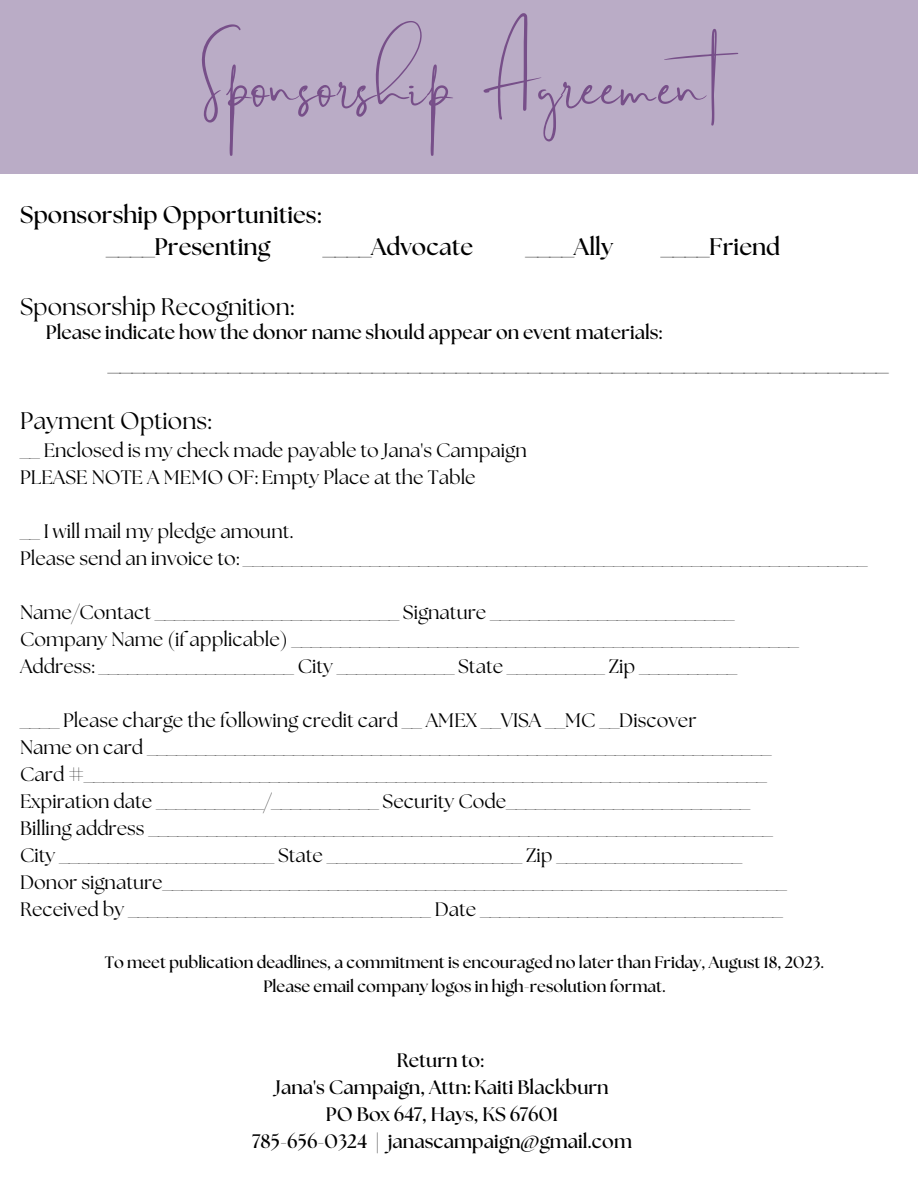
<style>
.page{position:relative;width:918px;height:1188px;background:#fff}
.page>*{position:absolute;margin:0;border:0;box-sizing:border-box;transform-origin:0 0}
.t1{font:73.5px "Brilliant Signature 1";color:#774f89}
.t2{font:700 24px "The Seasons";color:#000}
.t3{font:24px "The Seasons";color:#000}
.t4{font:19.5px "The Seasons";color:#000}
.t5{font:700 19.5px "The Seasons";color:#000}
.t6{font:700 16.5px "The Seasons";color:#000}
</style>
<div class="page">
<div style="left:0;top:0;width:918px;height:173px;background:#baacc6"></div>
<p class="t1" style="left:194px;top:48px;width:588px">Sponsorship Agreement</p>
<p class="t2" style="left:20px;top:204px;width:302px">Sponsorship Opportunities:</p>
<p class="t2" style="left:106px;top:236px;width:165px">____Presenting</p>
<p class="t2" style="left:323px;top:236px;width:151px">____Advocate</p>
<p class="t2" style="left:526px;top:236px;width:89px">____Ally</p>
<p class="t2" style="left:661px;top:236px;width:120px">____Friend</p>
<p class="t3" style="left:20px;top:296px;width:275px">Sponsorship Recognition:</p>
<p class="t5" style="left:46px;top:323px;width:618px">Please indicate how the donor name should appear on event materials:</p>
<p class="t2" style="left:108px;top:351px;width:781px">_________________________________________________________________</p>
<p class="t3" style="left:20px;top:410px;width:193px">Payment Options:</p>
<p class="t4" style="left:20px;top:442px;width:508px">__ Enclosed is my check made payable to Jana's Campaign</p>
<p class="t4" style="left:20px;top:469px;width:457px">PLEASE NOTE A MEMO OF: Empty Place at the Table</p>
<p class="t4" style="left:20px;top:523px;width:275px">__ I will mail my pledge amount.</p>
<p class="t4" style="left:20px;top:550px;width:849px">Please send an invoice to: ________________________________________________________________</p>
<p class="t4" style="left:20px;top:604px;width:716px">Name/Contact _________________________ Signature _________________________</p>
<p class="t4" style="left:20px;top:631px;width:780px">Company Name (if applicable) ____________________________________________________</p>
<p class="t4" style="left:20px;top:658px;width:718px">Address: ____________________ City ____________ State __________ Zip __________</p>
<p class="t4" style="left:20px;top:712px;width:678px">____ Please charge the following credit card __ AMEX __VISA __MC __Discover</p>
<p class="t4" style="left:20px;top:739px;width:753px">Name on card ________________________________________________________________</p>
<p class="t4" style="left:20px;top:766px;width:748px">Card #______________________________________________________________________</p>
<p class="t4" style="left:20px;top:793px;width:731px">Expiration date ___________/___________ Security Code_________________________</p>
<p class="t4" style="left:20px;top:820px;width:754px">Billing address ________________________________________________________________</p>
<p class="t4" style="left:20px;top:847px;width:723px">City ______________________ State ____________________ Zip ___________________</p>
<p class="t4" style="left:20px;top:874px;width:768px">Donor signature________________________________________________________________</p>
<p class="t4" style="left:20px;top:901px;width:764px">Received by _______________________________ Date _______________________________</p>
<p class="t6" style="left:105px;top:955px;width:721px">To meet publication deadlines, a commitment is encouraged no later than Friday, August 18, 2023.</p>
<p class="t6" style="left:263px;top:978px;width:404px">Please email company logos in high-resolution format.</p>
<p class="t5" style="left:397px;top:1052px;width:88px">Return to:</p>
<p class="t5" style="left:276px;top:1079px;width:335px">Jana's Campaign, Attn: Kaiti Blackburn</p>
<p class="t5" style="left:326px;top:1106px;width:234px">PO Box 647, Hays, KS 67601</p>
<p class="t5" style="left:252px;top:1133px;width:381px">785-656-0324 | janascampaign@gmail.com</p>
</div>
